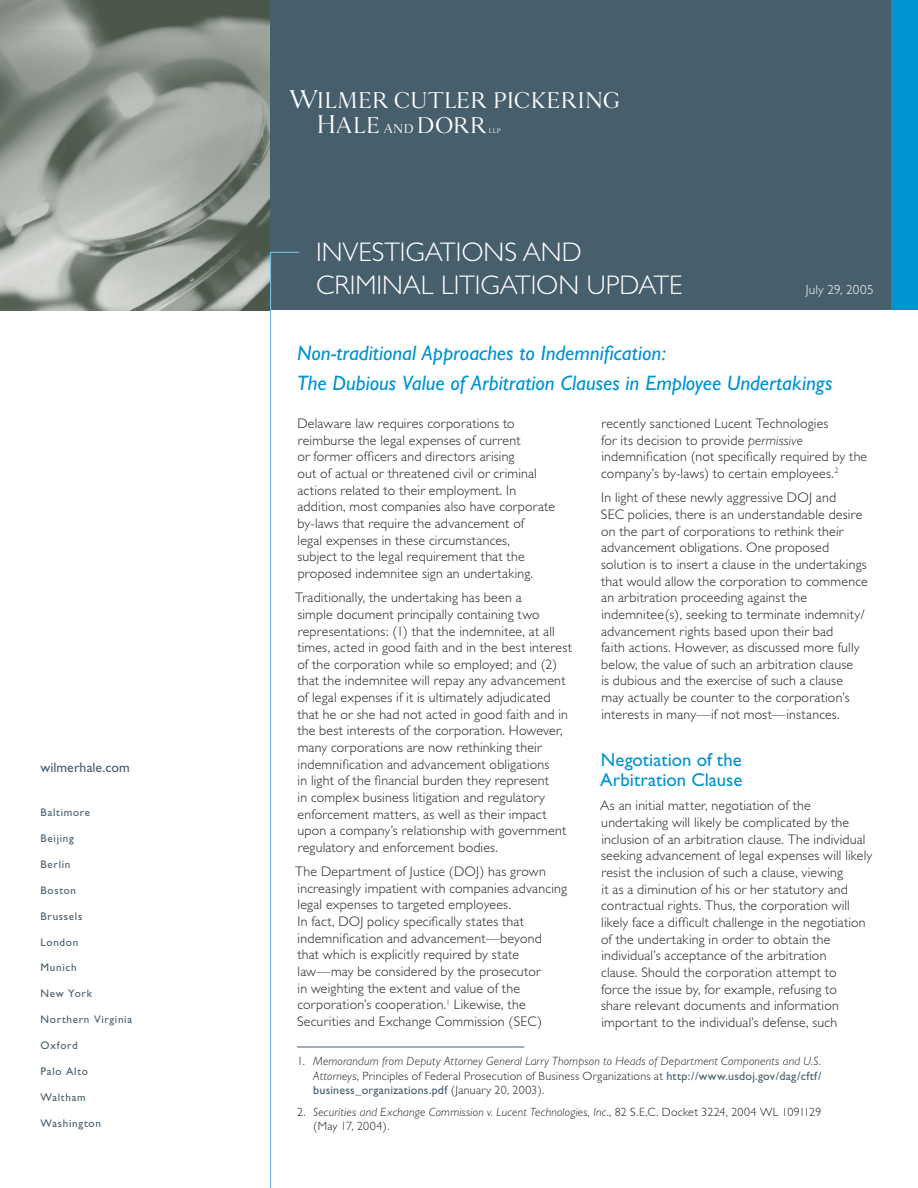
<style>
.page{position:relative;width:918px;height:1188px;background:#fff}
.page>*{position:absolute;margin:0;border:0;box-sizing:border-box;transform-origin:0 0}
.t1{font:300 27px/32.4px "Gill Sans";color:#fff}
.t2{font:24.45px/24.9px "OPTI Baker Danmark One";letter-spacing:.055em;color:#fff}
.t3{font:italic 21px/30px "Gill Sans";color:#0093d1}
.t4{font:18.75px/20.2px "Gill Sans";color:#0093d1}
.t5{font:300 13.8px/16.6px "Gill Sans";letter-spacing:.015em;color:#231f20}
.t6{font:13.8px "Gill Sans";letter-spacing:.005em;color:#475e6c}
.t7{font:300 13.2px "Gill Sans";letter-spacing:.02em;color:#fff}
.t8{font:italic 300 12px/14.4px "Gill Sans";letter-spacing:.015em;color:#231f20;text-align:justify}
.t9{font:11.1px "Gill Sans";letter-spacing:.065em;color:#475e6c}
.t10{font:7.2px "OPTI Baker Danmark One";color:#fff}
.s1{font-size:27.45px}
.s2{font-size:13.8px}
.s3{font-style:italic}
.s4{font-style:normal}
.s5{font-weight:400;font-style:normal;color:#475e6c}
</style>
<div class="page">
<div style="left:0;top:0;width:918px;height:310px;background:#475e6c"></div>
<img style="left:0;top:0;width:270px;height:310px">
<div style="left:891px;top:0;width:27px;height:310px;background:#0093d1"></div>
<hr style="left:297px;top:1047px;width:227px;height:1px;background:#475e6c">
<svg style="left:269px;top:251px;width:31px;height:937px"></svg>
<p class="t6" style="left:40px;top:759px;width:91px">wilmerhale.com</p>
<p class="t9" style="left:40px;top:806px;width:51px">Baltimore</p>
<p class="t9" style="left:40px;top:832px;width:35px">Beijing</p>
<p class="t9" style="left:40px;top:858px;width:31px">Berlin</p>
<p class="t9" style="left:40px;top:884px;width:37px">Boston</p>
<p class="t9" style="left:40px;top:910px;width:43px">Brussels</p>
<p class="t9" style="left:40px;top:935px;width:39px">London</p>
<p class="t9" style="left:40px;top:961px;width:38px">Munich</p>
<p class="t9" style="left:40px;top:987px;width:53px">New York</p>
<p class="t9" style="left:40px;top:1013px;width:93px">Northern Virginia</p>
<p class="t9" style="left:40px;top:1039px;width:39px">Oxford</p>
<p class="t9" style="left:40px;top:1065px;width:49px">Palo Alto</p>
<p class="t9" style="left:40px;top:1091px;width:47px">Waltham</p>
<p class="t9" style="left:40px;top:1116px;width:62px">Washington</p>
<h2 class="t2" style="left:316px;top:89px;width:304px;text-indent:-28px"><span class="s1">W</span>ILMER CUTLER PICKERING<br><span class="s1">H</span>ALE <span class="s2">AND</span> DORR</h2>
<p class="t10" style="left:489px;top:127px;width:13px">LLP</p>
<h1 class="t1" style="left:316px;top:236px;width:368px">INVESTIGATIONS AND<br>CRIMINAL LITIGATION UPDATE</h1>
<p class="t7" style="left:795px;top:282px;width:80px">ㄗㄧㄠ July 29, 2005</p>
<h3 class="t3" style="left:297px;top:338px;width:537px">Non-traditional Approaches to Indemnification:<br>The Dubious Value of Arbitration Clauses in Employee Undertakings</h3>
<p class="t5" style="left:297px;top:415px;width:259px">Delaware law requires corporations to reimburse the legal expenses of current<br>or former officers and directors arising<br>out of actual or threatened civil or criminal actions related to their employment. In addition, most companies also have corporate by-laws that require the advancement of<br>legal expenses in these circumstances,<br>subject to the legal requirement that the proposed indemnitee sign an undertaking.</p>
<p class="t5" style="left:295px;top:589px;width:278px">Traditionally, the undertaking has been a<br>simple document principally containing two representations: (1) that the indemnitee, at all times, acted in good faith and in the best interest of the corporation while so employed; and (2) that the indemnitee will repay any advancement of legal expenses if it is ultimately adjudicated that he or she had not acted in good faith and in the best interests of the corporation. However, many corporations are now rethinking their indemnification and advancement obligations<br>in light of the financial burden they represent<br>in complex business litigation and regulatory enforcement matters, as well as their impact upon a company’s relationship with government regulatory and enforcement bodies.</p>
<p class="t5" style="left:295px;top:863px;width:273px">The Department of Justice (DOJ) has grown increasingly impatient with companies advancing legal expenses to targeted employees.<br>In fact, DOJ policy specifically states that indemnification and advancement—beyond<br>that which is explicitly required by state law—may be considered by the prosecutor<br>in weighting the extent and value of the corporation’s cooperation.<sup>1</sup> Likewise, the Securities and Exchange Commission (SEC)</p>
<p class="t5" style="left:601px;top:415px;width:268px">recently sanctioned Lucent Technologies<br>for its decision to provide <span class="s3">permissive </span>indemnification (not specifically required by the company’s by-laws) to certain employees.<sup>2</sup></p>
<p class="t5" style="left:601px;top:489px;width:268px">In light of these newly aggressive DOJ and<br>SEC policies, there is an understandable desire on the part of corporations to rethink their advancement obligations. One proposed solution is to insert a clause in the undertakings that would allow the corporation to commence an arbitration proceeding against the indemnitee(s), seeking to terminate indemnity/ advancement rights based upon their bad<br>faith actions. However, as discussed more fully below, the value of such an arbitration clause<br>is dubious and the exercise of such a clause may actually be counter to the corporation’s interests in many—if not most—instances.</p>
<h3 class="t4" style="left:600px;top:749px;width:144px">Negotiation of the<br>Arbitration Clause</h3>
<p class="t5" style="left:600px;top:798px;width:274px">As an initial matter, negotiation of the undertaking will likely be complicated by the inclusion of an arbitration clause. The individual seeking advancement of legal expenses will likely resist the inclusion of such a clause, viewing<br>it as a diminution of his or her statutory and contractual rights. Thus, the corporation will likely face a difficult challenge in the negotiation of the undertaking in order to obtain the individual’s acceptance of the arbitration<br>clause. Should the corporation attempt to<br>force the issue by, for example, refusing to<br>share relevant documents and information important to the individual’s defense, such</p>
<p class="t8" style="left:313px;top:1054px;width:510px;text-indent:-16px"><span class="s4">1.</span> Memorandum from Deputy Attorney General Larry Thompson to Heads of Department Components and U.S.<br>Attorneys<span class="s4">, Principles of Federal Prosecution of Business Organizations at</span> <span class="s5">http://www.usdoj.gov/dag/cftf/ business_organizations.pdf</span> <span class="s4">(January 20, 2003).</span></p>
<p class="t8" style="left:313px;top:1105px;width:510px;text-indent:-16px"><span class="s4">2.</span> Securities and Exchange Commission v. Lucent Technologies, Inc<span class="s4">., 82 S.E.C. Docket 3224, 2004 WL 1091129 (May 17, 2004).</span></p>
</div>
